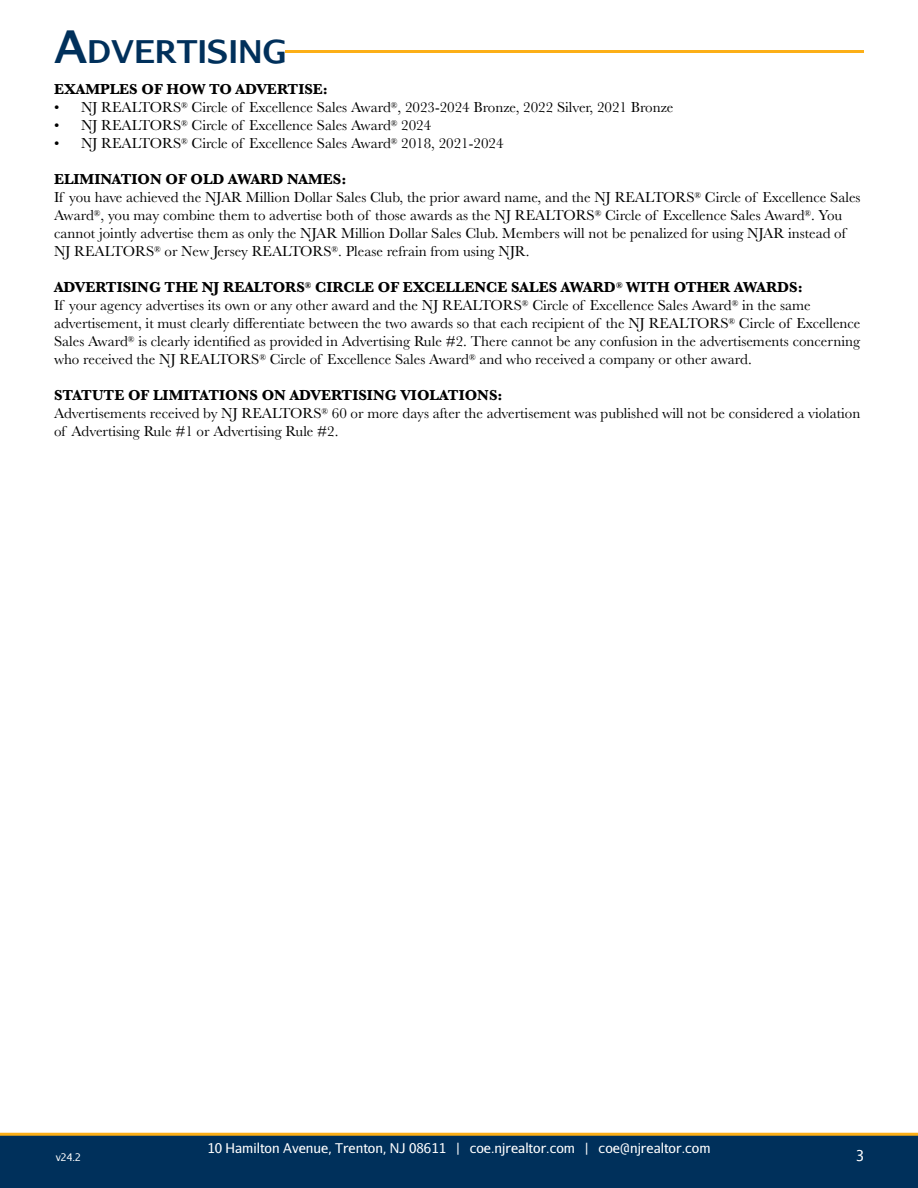
<style>
.page{position:relative;width:918px;height:1188px;background:#fff}
.page>*{position:absolute;margin:0;border:0;box-sizing:border-box;transform-origin:0 0}
.Section_Header{font:700 31.5px "Aurulent Sans";color:#00305b}
.t1{font:15px/18px "Baskerville";color:#000}
.t2{font:700 15px "Baskerville";color:#000}
.t3{font:15px "Aurulent Sans";color:#fff}
.t4{font:13.5px "Aurulent Sans";color:#fff}
.t5{font:10.5px "Aurulent Sans";color:#fff}
.s1{font-size:45px}
</style>
<div class="page">
<div style="left:0;top:1134px;width:918px;height:54px;background:#00305b"></div>
<hr style="left:0;top:1133px;width:918px;height:3px;background:#fcaf17">
<hr style="left:286px;top:50px;width:578px;height:2px;background:#fcaf17">
<p class="Section_Header" style="left:54px;top:28px;width:233px"><span class="s1">A</span>DVERTISING</p>
<p class="t2" style="left:54px;top:79px;width:275px">EXAMPLES OF HOW TO ADVERTISE:</p>
<p class="t1" style="left:54px;top:99px;width:621px">• NJ REALTORS<sup>®</sup> Circle of Excellence Sales Award<sup>®</sup>, 2023-2024 Bronze, 2022 Silver, 2021 Bronze</p>
<p class="t1" style="left:54px;top:117px;width:379px">• NJ REALTORS<sup>®</sup> Circle of Excellence Sales Award<sup>®</sup> 2024</p>
<p class="t1" style="left:54px;top:135px;width:451px">• NJ REALTORS<sup>®</sup> Circle of Excellence Sales Award<sup>®</sup> 2018, 2021-2024</p>
<p class="t2" style="left:54px;top:169px;width:294px">ELIMINATION OF OLD AWARD NAMES:</p>
<p class="t1" style="left:54px;top:189px;width:808px">If you have achieved the NJAR Million Dollar Sales Club, the prior award name, and the NJ REALTORS<sup>®</sup> Circle of Excellence Sales Award<sup>®</sup>, you may combine them to advertise both of those awards as the NJ REALTORS<sup>®</sup> Circle of Excellence Sales Award<sup>®</sup>. You cannot jointly advertise them as only the NJAR Million Dollar Sales Club. Members will not be penalized for using NJAR instead of NJ REALTORS<sup>®</sup> or New Jersey REALTORS<sup>®</sup>. Please refrain from using NJR.</p>
<p class="t2" style="left:54px;top:277px;width:750px">ADVERTISING THE NJ REALTORS<sup>®</sup> CIRCLE OF EXCELLENCE SALES AWARD<sup>®</sup> WITH OTHER AWARDS:</p>
<p class="t1" style="left:54px;top:297px;width:808px">If your agency advertises its own or any other award and the NJ REALTORS<sup>®</sup> Circle of Excellence Sales Award<sup>®</sup> in the same advertisement, it must clearly differentiate between the two awards so that each recipient of the NJ REALTORS<sup>®</sup> Circle of Excellence Sales Award<sup>®</sup> is clearly identified as provided in Advertising Rule #2. There cannot be any confusion in the advertisements concerning who received the NJ REALTORS<sup>®</sup> Circle of Excellence Sales Award<sup>®</sup> and who received a company or other award.</p>
<p class="t2" style="left:54px;top:385px;width:450px">STATUTE OF LIMITATIONS ON ADVERTISING VIOLATIONS:</p>
<p class="t1" style="left:54px;top:405px;width:808px">Advertisements received by NJ REALTORS<sup>®</sup> 60 or more days after the advertisement was published will not be considered a violation of Advertising Rule #1 or Advertising Rule #2.</p>
<p class="t4" style="left:207px;top:1140px;width:505px">10 Hamilton Avenue, Trenton, NJ 08611 | coe.njrealtor.com | coe@njrealtor.com</p>
<p class="t5" style="left:56px;top:1151px;width:27px">v24.2</p>
<p class="t3" style="left:856px;top:1146px;width:10px">3</p>
</div>
